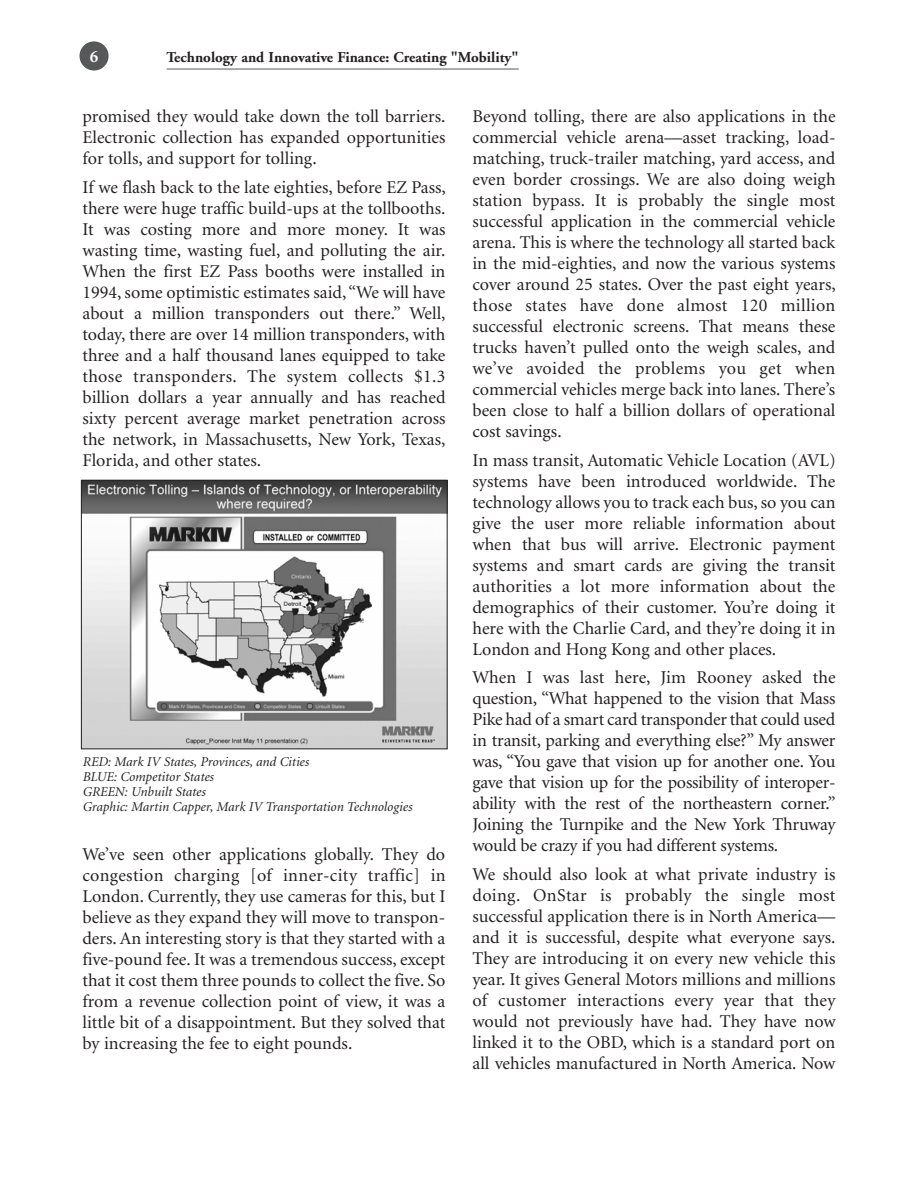
<style>
.page{position:relative;width:918px;height:1188px;background:#fff}
.page>*{position:absolute;margin:0;border:0;box-sizing:border-box;transform-origin:0 0}
.t1{font:18px/21px "Minion";color:#231f20;text-align:justify}
.t2{font:700 17.25px "Minion";color:#fff}
.t3{font:700 15px "Adobe Garamond";color:#231f20}
.t4{font:italic 13.5px/15px "Minion";color:#231f20}
</style>
<div class="page">
<div style="left:79px;top:41px;width:30px;height:30px;background:#57585a;border-radius:50%"></div>
<hr style="left:167px;top:69px;width:352px;height:1px;background:#57585a">
<img style="left:83px;top:482px;width:363px;height:265px">
<div style="left:81px;top:480px;width:367px;height:269px;border:1px solid #231f20"></div>
<p class="t2" style="left:90px;top:47px;width:10px">6</p>
<p class="t3" style="left:166px;top:49px;width:354px">Technology and Innovative Finance: Creating "Mobility"</p>
<p class="t1" style="left:82px;top:107px;width:365px">promised they would take down the toll barriers.<br>Electronic collection has expanded opportunities for tolls, and support for tolling.</p>
<p class="t1" style="left:82px;top:177px;width:365px">If we flash back to the late eighties, before EZ Pass, there were huge traffic build-ups at the tollbooths.<br>It was costing more and more money. It was wasting time, wasting fuel, and polluting the air.<br>When the first EZ Pass booths were installed in 1994, some optimistic estimates said, “We will have about a million transponders out there.” Well, today, there are over 14 million transponders, with three and a half thousand lanes equipped to take those transponders. The system collects $1.3 billion dollars a year annually and has reached sixty percent average market penetration across the network, in Massachusetts, New York, Texas, Florida, and other states.</p>
<p class="t4" style="left:82px;top:755px;width:331px">RED: Mark IV States, Provinces, and Cities<br>BLUE: Competitor States<br>GREEN: Unbuilt States<br>Graphic: Martin Capper, Mark IV Transportation Technologies</p>
<p class="t1" style="left:82px;top:845px;width:365px">We’ve seen other applications globally. They do congestion charging [of inner-city traffic] in London. Currently, they use cameras for this, but I believe as they expand they will move to transpon&shy;ders. An interesting story is that they started with a five-pound fee. It was a tremendous success, except that it cost them three pounds to collect the five. So from a revenue collection point of view, it was a little bit of a disappointment. But they solved that by increasing the fee to eight pounds.</p>
<p class="t1" style="left:473px;top:107px;width:365px">Beyond tolling, there are also applications in the commercial vehicle arena—asset tracking, load&shy;matching, truck-trailer matching, yard access, and even border crossings. We are also doing weigh station bypass. It is probably the single most successful application in the commercial vehicle arena. This is where the technology all started back in the mid-eighties, and now the various systems cover around 25 states. Over the past eight years, those states have done almost 120 million successful electronic screens. That means these trucks haven’t pulled onto the weigh scales, and we’ve avoided the problems you get when commercial vehicles merge back into lanes. There’s been close to half a billion dollars of operational cost savings.</p>
<p class="t1" style="left:473px;top:450px;width:365px">In mass transit, Automatic Vehicle Location (AVL) systems have been introduced worldwide. The technology allows you to track each bus, so you can give the user more reliable information about when that bus will arrive. Electronic payment systems and smart cards are giving the transit authorities a lot more information about the demographics of their customer. You’re doing it here with the Charlie Card, and they’re doing it in London and Hong Kong and other places.</p>
<p class="t1" style="left:473px;top:668px;width:365px">When I was last here, Jim Rooney asked the question, “What happened to the vision that Mass Pike had of a smart card transponder that could used in transit, parking and everything else?” My answer was, “You gave that vision up for another one. You gave that vision up for the possibility of interoper&shy;ability with the rest of the northeastern corner.” Joining the Turnpike and the New York Thruway would be crazy if you had different systems.</p>
<p class="t1" style="left:473px;top:864px;width:365px">We should also look at what private industry is doing. OnStar is probably the single most successful application there is in North America— and it is successful, despite what everyone says.<br>They are introducing it on every new vehicle this year. It gives General Motors millions and millions of customer interactions every year that they would not previously have had. They have now linked it to the OBD, which is a standard port on all vehicles manufactured in North America. Now</p>
</div>
